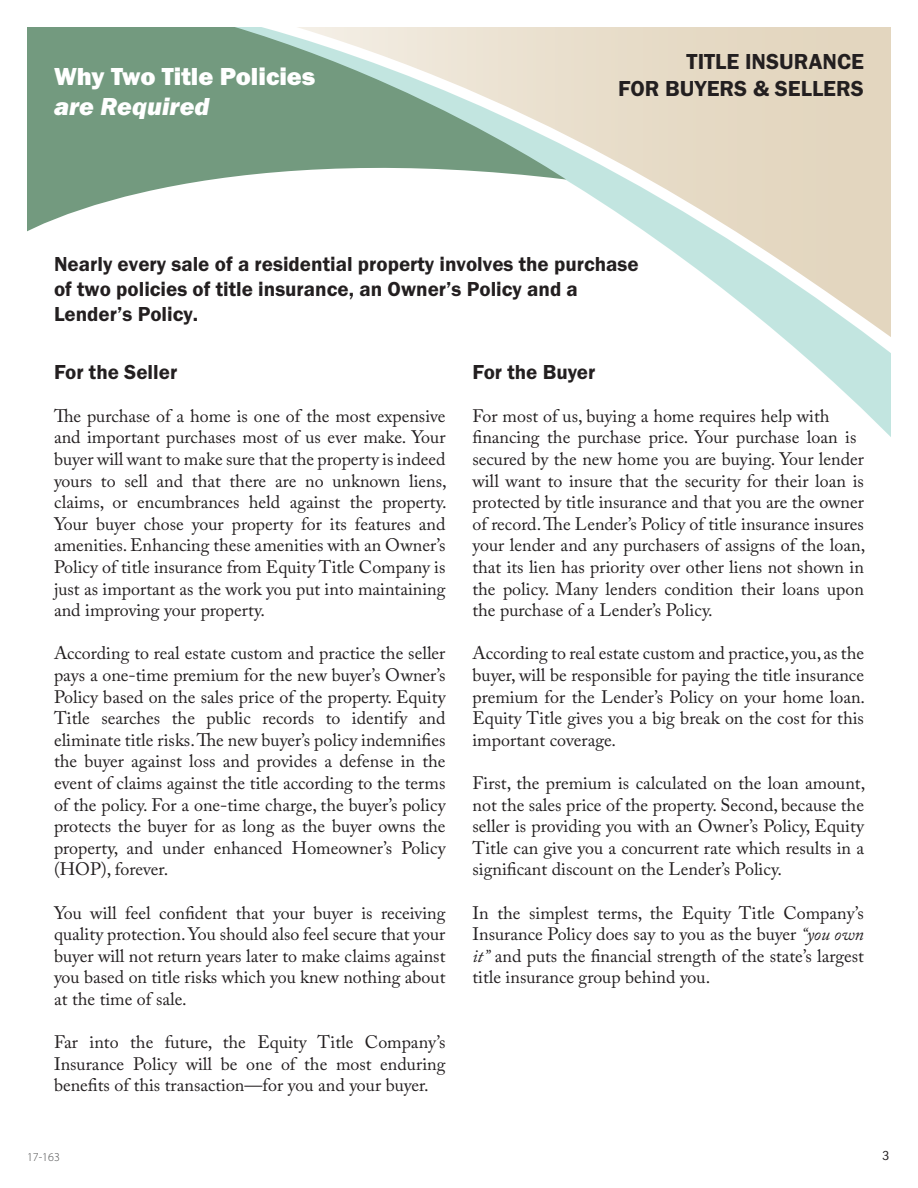
<style>
.page{position:relative;width:918px;height:1188px;background:#fff}
.page>*{position:absolute;margin:0;border:0;box-sizing:border-box;transform-origin:0 0}
.t1{font:25.5px "Franklin Gothic URW Hea";color:#fff}
.t2{font:25.5px "Franklin Gothic URW Hea Ita";color:#fff}
.t3{font:22.5px "Franklin Gothic URW Dem";color:#231f20}
.t4{font:21px/25.2px "Franklin Gothic URW Dem";color:#231f20}
.t5{font:18px/21.6px "Adobe Caslon Pro";color:#231f20;text-align:justify}
.t6{font:13.5px "Franklin Gothic URW Con Boo";color:#231f20}
.t7{font:300 12px "Myriad Pro";color:#4b4c4d}
.s1{font-style:italic}
</style>
<div class="page">
<svg style="left:782px;top:337px;width:109px;height:100px"></svg>
<svg style="left:566px;top:27px;width:325px;height:310px"></svg>
<svg style="left:27px;top:27px;width:539px;height:205px;fill:#739a7f"></svg>
<p class="t1" style="left:54px;top:59px;width:263px">Why Two Title Policies</p>
<p class="t2" style="left:54px;top:90px;width:157px">are Required</p>
<p class="t3" style="left:687px;top:48px;width:179px">TITLE INSURANCE</p>
<p class="t3" style="left:618px;top:75px;width:247px">FOR BUYERS &amp; SELLERS</p>
<p class="t4" style="left:54px;top:251px;width:586px">Nearly every sale of a residential property involves the purchase of two policies of title insurance, an Owner’s Policy and a<br>Lender’s Policy.</p>
<p class="t4" style="left:54px;top:359px;width:125px">For the Seller</p>
<p class="t5" style="left:54px;top:405px;width:394px">The purchase of a home is one of the most expensive and important purchases most of us ever make. Your buyer will want to make sure that the property is indeed yours to sell and that there are no unknown liens, claims, or encumbrances held against the property.<br>Your buyer chose your property for its features and amenities. Enhancing these amenities with an Owner’s Policy of title insurance from Equity Title Company is just as important as the work you put into maintaining and improving your property.</p>
<p class="t5" style="left:54px;top:642px;width:393px">According to real estate custom and practice the seller pays a one-time premium for the new buyer’s Owner’s Policy based on the sales price of the property. Equity Title searches the public records to identify and eliminate title risks. The new buyer’s policy indemnifies the buyer against loss and provides a defense in the event of claims against the title according to the terms of the policy. For a one-time charge, the buyer’s policy protects the buyer for as long as the buyer owns the property, and under enhanced Homeowner’s Policy (HOP), forever.</p>
<p class="t5" style="left:54px;top:901px;width:393px">You will feel confident that your buyer is receiving quality protection. You should also feel secure that your buyer will not return years later to make claims against you based on title risks which you knew nothing about at the time of sale.</p>
<p class="t5" style="left:54px;top:1031px;width:393px">Far into the future, the Equity Title Company’s Insurance Policy will be one of the most enduring benefits of this transaction—for you and your buyer.</p>
<p class="t4" style="left:472px;top:359px;width:124px">For the Buyer</p>
<p class="t5" style="left:472px;top:405px;width:394px;text-align:left">For most of us, buying a home requires help with financing the purchase price. Your purchase loan is secured by the new home you are buying. Your lender will want to insure that the security for their loan is protected by title insurance and that you are the owner of record. The Lender’s Policy of title insurance insures your lender and any purchasers of assigns of the loan, that its lien has priority over other liens not shown in the policy. Many lenders condition their loans upon the purchase of a Lender’s Policy.</p>
<p class="t5" style="left:472px;top:642px;width:394px">According to real estate custom and practice, you, as the buyer, will be responsible for paying the title insurance premium for the Lender’s Policy on your home loan.<br>Equity Title gives you a big break on the cost for this important coverage.</p>
<p class="t5" style="left:472px;top:772px;width:394px">First, the premium is calculated on the loan amount, not the sales price of the property. Second, because the seller is providing you with an Owner’s Policy, Equity Title can give you a concurrent rate which results in a significant discount on the Lender’s Policy.</p>
<p class="t5" style="left:472px;top:901px;width:393px">In the simplest terms, the Equity Title Company’s Insurance Policy does say to you as the buyer <span class="s1">“you own it”</span> and puts the financial strength of the state’s largest title insurance group behind you.</p>
<p class="t7" style="left:27px;top:1150px;width:34px">17-163</p>
<p class="t6" style="left:883px;top:1147px;width:8px">3</p>
</div>
